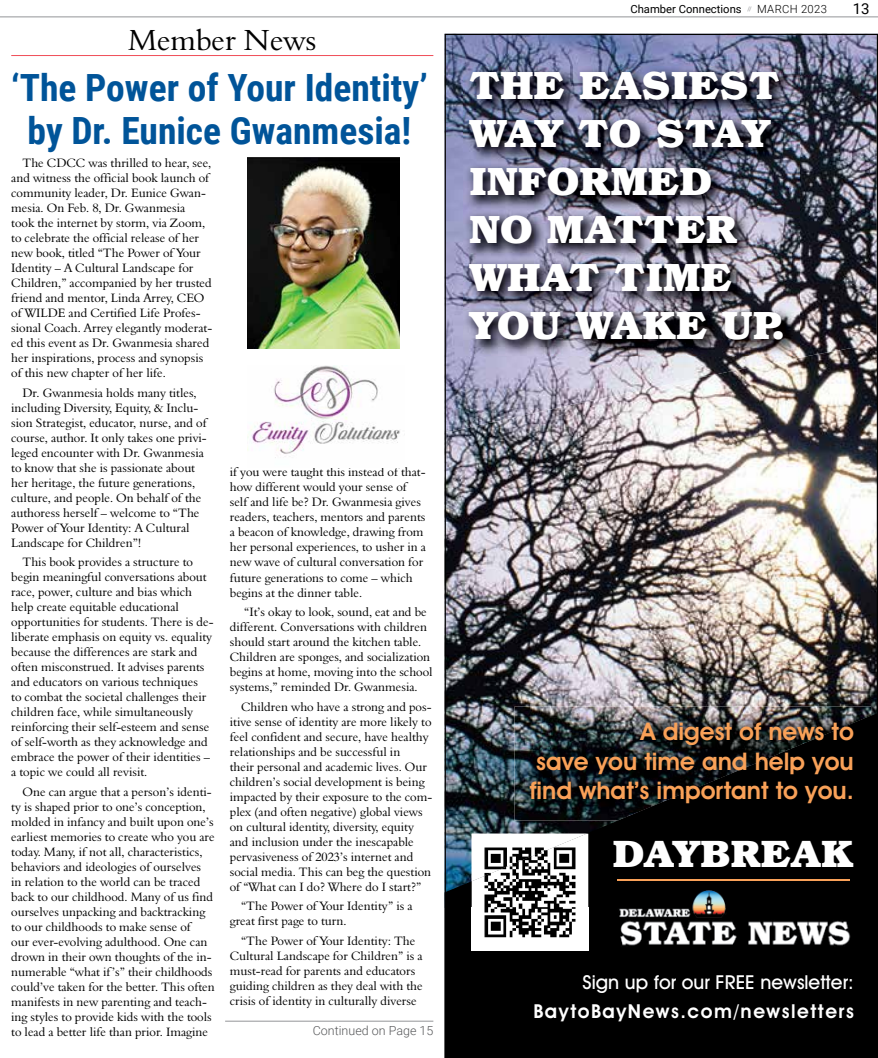
<style>
.page{position:relative;width:878px;height:1058px;background:#fff}
.page>*{position:absolute;margin:0;border:0;box-sizing:border-box;transform-origin:0 0}
.t1{font:700 39.88px/47.9px "Bookman IT Cby BT";color:#fff}
.t2{font:700 38.62px "Bookman IT Cby BT";color:#fff}
.t3{font:700 37.5px/42.5px "Roboto Condensed";color:#005499;text-align:center}
.t4{font:30px "Aldine 401 BT Roman A";color:#000}
.t5{font:600 24.38px/29.2px "Avant Garde IT Cby BT";color:#f9a158;text-align:justify}
.t6{font:600 19.25px "Avant Garde IT Cby BT";letter-spacing:.08em;color:#fff}
.t7{font:500 19.25px "Avant Garde IT Cby BT";color:#fff}
.t8{font:15px "Roboto";color:#000}
.t9{font:12.5px/15px "Aldine 401 BT Roman A";color:#000}
.t10{font:300 12.5px "Roboto";color:#58595b}
.t11{font:11.25px "Roboto";color:#000}
.s1{font-weight:300}
</style>
<div class="page">
<hr style="left:0;top:17px;width:878px;height:1px;background:#939598">
<img style="left:444px;top:34px;width:434px;height:1024px">
<img style="left:471px;top:833px;width:117px;height:117px">
<hr style="left:11px;top:55px;width:422px;height:1px;background:#f04e58">
<img style="left:248px;top:158px;width:151px;height:191px">
<img style="left:248px;top:366px;width:152px;height:92px">
<hr style="left:225px;top:1020px;width:208px;height:1px;background:#939598">
<h3 class="t4" style="left:128px;top:21px;width:190px">Member News</h3>
<h3 class="t3" style="left:11px;top:65px;width:418px">‘The Power of Your Identity’ by Dr. Eunice Gwanmesia!</h3>
<p class="t9" style="left:11px;top:155px;width:202px;text-indent:11px">The CDCC was thrilled to hear, see, and witness the official book launch of community leader, Dr. Eunice Gwan&shy;mesia. On Feb. 8, Dr. Gwanmesia<br>took the internet by storm, via Zoom, to celebrate the official release of her new book, titled “The Power of Your Identity – A Cultural Landscape for Children,” accompanied by her trusted friend and mentor, Linda Arrey, CEO of WILDE and Certified Life Profes&shy;sional Coach. Arrey elegantly moderat&shy;ed this event as Dr. Gwanmesia shared her inspirations, process and synopsis of this new chapter of her life.</p>
<p class="t9" style="left:11px;top:384px;width:197px;text-indent:11px">Dr. Gwanmesia holds many titles, including Diversity, Equity, &amp; Inclu&shy;sion Strategist, educator, nurse, and of course, author. It only takes one privi&shy;leged encounter with Dr. Gwanmesia to know that she is passionate about her heritage, the future generations, culture, and people. On behalf of the authoress herself – welcome to “The Power of Your Identity: A Cultural Landscape for Children”!</p>
<p class="t9" style="left:11px;top:554px;width:204px;text-indent:11px">This book provides a structure to begin meaningful conversations about race, power, culture and bias which help create equitable educational opportunities for students. There is de&shy;liberate emphasis on equity vs. equality because the differences are stark and often misconstrued. It advises parents and educators on various techniques<br>to combat the societal challenges their children face, while simultaneously reinforcing their self-esteem and sense of self-worth as they acknowledge and embrace the power of their identities – a topic we could all revisit.</p>
<p class="t9" style="left:11px;top:784px;width:205px;text-indent:11px">One can argue that a person’s identi&shy;ty is shaped prior to one’s conception, molded in infancy and built upon one’s earliest memories to create who you are today. Many, if not all, characteristics, behaviors and ideologies of ourselves<br>in relation to the world can be traced back to our childhood. Many of us find ourselves unpacking and backtracking to our childhoods to make sense of<br>our ever-evolving adulthood. One can drown in their own thoughts of the in&shy;numerable “what if ’s” their childhoods could’ve taken for the better. This often manifests in new parenting and teach&shy;ing styles to provide kids with the tools to lead a better life than prior. Imagine</p>
<p class="t9" style="left:230px;top:464px;width:198px">if you were taught this instead of that&shy;how different would your sense of self and life be? Dr. Gwanmesia gives readers, teachers, mentors and parents a beacon of knowledge, drawing from her personal experiences, to usher in a new wave of cultural conversation for future generations to come – which begins at the dinner table.</p>
<p class="t9" style="left:230px;top:604px;width:204px;text-indent:14px">“It’s okay to look, sound, eat and be different. Conversations with children should start around the kitchen table.<br>Children are sponges, and socialization begins at home, moving into the school systems,” reminded Dr. Gwanmesia.</p>
<p class="t9" style="left:230px;top:698px;width:204px;text-indent:11px">Children who have a strong and pos&shy;itive sense of identity are more likely to feel confident and secure, have healthy relationships and be successful in<br>their personal and academic lives. Our children’s social development is being impacted by their exposure to the com&shy;plex (and often negative) global views on cultural identity, diversity, equity and inclusion under the inescapable pervasiveness of 2023’s internet and social media. This can beg the question of “What can I do? Where do I start?”</p>
<p class="t9" style="left:230px;top:898px;width:184px;text-indent:11px">“The Power of Your Identity” is a great first page to turn.</p>
<p class="t9" style="left:230px;top:932px;width:194px;text-align:center">“The Power of Your Identity: The Cultural Landscape for Children” is a must-read for parents and educators guiding children as they deal with the crisis of identity in culturally diverse</p>
<p class="t10" style="left:313px;top:1021px;width:122px">Continued on Page 15</p>
<p class="t11" style="left:630px;top:1px;width:198px">Chamber Connections <sup>//</sup> <span class="s1">MARCH 2023</span></p>
<p class="t8" style="left:852px;top:-2px;width:18px">13</p>
<h1 class="t1" style="left:469px;top:61px;width:318px">THE EASIEST<br>WAY TO STAY<br>INFORMED<br>NO MATTER<br>WHAT TIME<br>YOU WAKE UP.</h1>
<h3 class="t5" style="left:529px;top:717px;width:326px;text-indent:111px">A digest of news to save you time and help you find what’s important to you.</h3>
<h2 class="t2" style="left:613px;top:830px;width:242px">DAYBREAK</h2>
<h3 class="t7" style="left:582px;top:970px;width:273px">Sign up for our FREE newsletter:</h3>
<h3 class="t6" style="left:533px;top:999px;width:322px">BaytoBayNews.com/newsletters</h3>
</div>
